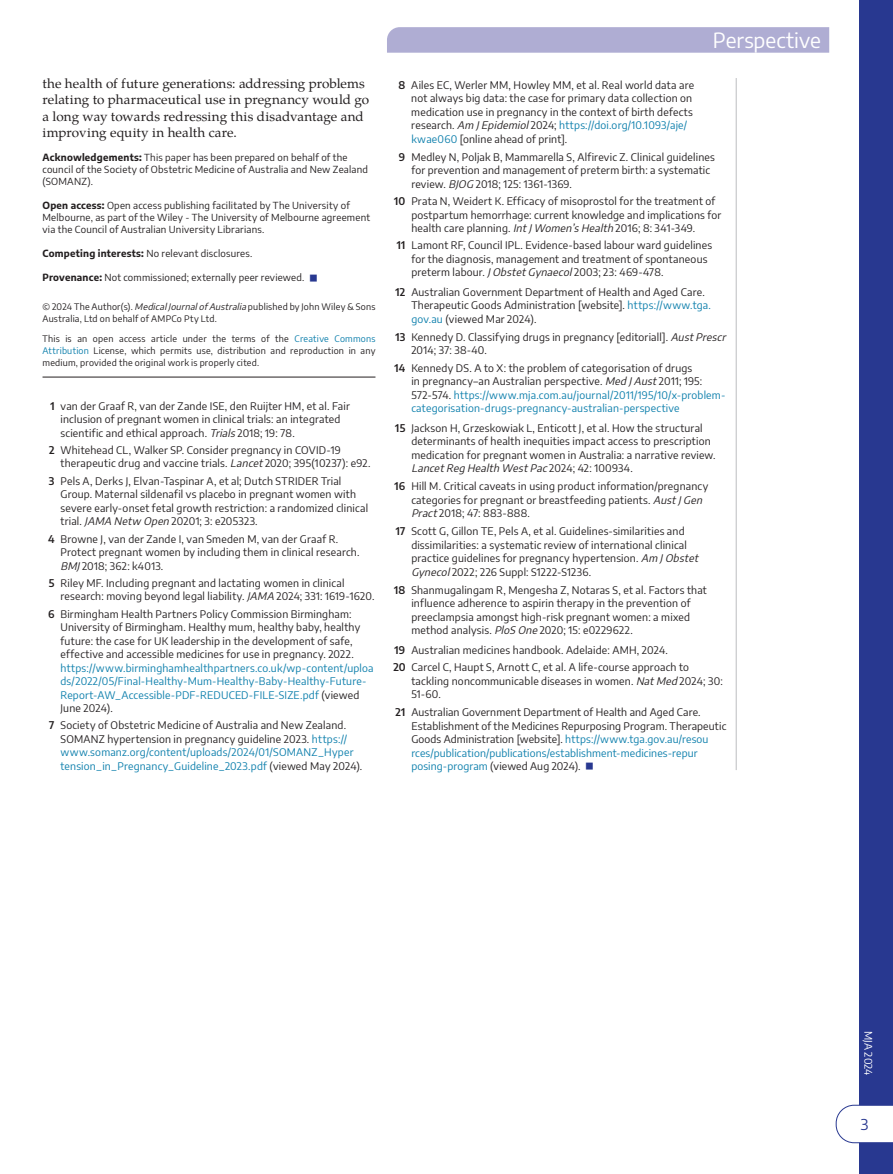
<style>
.page{position:relative;width:893px;height:1174px;background:#fff}
.page>*{position:absolute;margin:0;border:0;box-sizing:border-box;transform-origin:0 0}
.t1{font:21px "Encode Sans";color:#fff}
.t2{font:15px "Encode Sans";color:#283890}
.t3{font:13.5px/16.5px "Te X Gyre Pagella";letter-spacing:.005em;color:#231f20}
.t4{font:10.5px/13.5px "Encode Sans";letter-spacing:.02em;color:#231f20}
.t5{font:10.5px/13.5px "Encode Sans";letter-spacing:.02em;color:#0d7fac}
.t6{font:10.5px "Encode Sans";letter-spacing:-.005em;color:#fff}
.t7{font:9.75px/12px "Encode Sans";letter-spacing:.025em;color:#231f20}
.t8{font:9px/12px "Encode Sans";letter-spacing:.025em;color:#231f20}
.s1{font-weight:700}
.s2{font-family:"Arial Unicode MS";font-size:15.75px;color:#283890}
.s3{font-style:italic}
.s4{color:#0d7fac}
.s5{font-weight:600}
.s6{color:#231f20}
.s7{font-weight:600;color:#231f20}
.s8{font-style:italic;color:#231f20}
</style>
<div class="page">
<div style="left:859px;top:0;width:34px;height:1174px;background:#283890"></div>
<div style="left:836px;top:1105px;width:57px;height:37px;background:#fff"></div>
<svg style="left:387px;top:27px;width:442px;height:26px;background:#b0aed3"></svg>
<hr style="left:43px;top:377px;width:332px;height:1px;background:#231f20">
<hr style="left:736px;top:78px;width:1px;height:692px;background:#bcbdc0">
<p class="t3" style="left:43px;top:74px;width:328px">the health of future generations: addressing problems relating to pharmaceutical use in pregnancy would go a long way towards redressing this disadvantage and improving equity in health care.</p>
<p class="t7" style="left:43px;top:151px;width:327px"><span class="s1">Acknowledgements:</span> This paper has been prepared on behalf of the council of the Society of Obstetric Medicine of Australia and New Zealand (SOMANZ).</p>
<p class="t7" style="left:43px;top:199px;width:329px"><span class="s1">Open access:</span> Open access publishing facilitated by The University of<br>Melbourne, as part of the Wiley - The University of Melbourne agreement via the Council of Australian University Librarians.</p>
<p class="t7" style="left:43px;top:247px;width:211px"><span class="s1">Competing interests:</span> No relevant disclosures.</p>
<p class="t7" style="left:43px;top:271px;width:277px"><span class="s1">Provenance:</span> Not commissioned; externally peer reviewed. <span class="s2">■</span></p>
<p class="t8" style="left:43px;top:300px;width:334px">© 2024 The Author(s). <span class="s3">MedicalJournalofAustralia</span> published by John Wiley &amp; Sons<br>Australia, Ltd on behalf of AMPCo Pty Ltd.</p>
<p class="t8" style="left:43px;top:332px;width:334px;text-align:justify">This is an open access article under the terms of the <span class="s4">Creative Commons Attribution</span> License, which permits use, distribution and reproduction in any medium, provided the original work is properly cited.</p>
<p class="t4" style="left:61px;top:398px;width:291px;text-indent:-10px"><span class="s5">1</span> van der Graaf R, van der Zande ISE, den Ruijter HM, et al. Fair inclusion of pregnant women in clinical trials: an integrated scientific and ethical approach. <span class="s3">Trials</span>2018; 19: 78.</p>
<p class="t4" style="left:61px;top:443px;width:311px;text-indent:-11px"><span class="s5">2</span> Whitehead CL, Walker SP. Consider pregnancy in COVID-19 therapeutic drug and vaccine trials. <span class="s3">Lancet</span>2020; 395(10237): e92.</p>
<p class="t4" style="left:61px;top:473px;width:309px;text-indent:-12px"><span class="s5">3</span> Pels A, Derks J, Elvan-Taspinar A, et al; Dutch STRIDER Trial Group. Maternal sildenafil vs placebo in pregnant women with severe early-onset fetal growth restriction: a randomized clinical trial. <span class="s3">JAMA Netw Open</span> 20201; 3: e205323.</p>
<p class="t4" style="left:61px;top:531px;width:301px;text-indent:-13px"><span class="s5">4</span> Browne J, van der Zande I, van Smeden M, van der Graaf R.<br>Protect pregnant women by including them in clinical research.<br><span class="s3">BMJ</span> 2018; 362: k4013.</p>
<p class="t4" style="left:61px;top:575px;width:315px;text-indent:-12px"><span class="s5">5</span> Riley MF. Including pregnant and lactating women in clinical research: moving beyond legal liability. <span class="s3">JAMA</span> 2024; 331: 1619-1620.</p>
<p class="t4" style="left:61px;top:606px;width:301px;text-indent:-12px"><span class="s5">6</span> Birmingham Health Partners Policy Commission Birmingham:<br>University of Birmingham. Healthy mum, healthy baby, healthy future: the case for UK leadership in the development of safe, effective and accessible medicines for use in pregnancy. 2022.</p>
<p class="t5" style="left:61px;top:660px;width:315px">https://www.birminghamhealthpartners.co.uk/wp-content/uploa ds/2022/05/Final-Healthy-Mum-Healthy-Baby-Healthy-Future-Report-AW_Accessible-PDF-REDUCED-FILE-SIZE.pdf <span class="s6">(viewed June 2024).</span></p>
<p class="t4" style="left:61px;top:718px;width:303px;text-indent:-11px"><span class="s5">7</span> Society of Obstetric Medicine of Australia and New Zealand.<br>SOMANZ hypertension in pregnancy guideline 2023. <span class="s4">https:// www.somanz.org/content/uploads/2024/01/SOMANZ_Hyper tension_in_Pregnancy_Guideline_2023.pdf</span> (viewed May 2024).</p>
<h1 class="t1" style="left:713px;top:25px;width:109px">Perspective</h1>
<p class="t4" style="left:411px;top:78px;width:284px;text-indent:-13px"><span class="s5">8</span> Ailes EC, Werler MM, Howley MM, et al. Real world data are not always big data: the case for primary data collection on medication use in pregnancy in the context of birth defects research. <span class="s3">Am J Epidemiol</span>2024; <span class="s4">https://doi.org/10.1093/aje/ kwae060</span> [online ahead of print].</p>
<p class="t4" style="left:411px;top:150px;width:305px;text-indent:-12px"><span class="s5">9</span> Medley N, Poljak B, Mammarella S, Alfirevic Z. Clinical guidelines for prevention and management of preterm birth: a systematic review. <span class="s3">BJOG</span> 2018; 125: 1361-1369.</p>
<p class="t4" style="left:411px;top:194px;width:311px;text-indent:-17px"><span class="s5">10</span> Prata N, Weidert K. Efficacy of misoprostol for the treatment of postpartum hemorrhage: current knowledge and implications for health care planning. <span class="s3">IntJ Women’sHealth</span> 2016; 8: 341-349.</p>
<p class="t4" style="left:411px;top:238px;width:302px;text-indent:-15px"><span class="s5">11</span> Lamont RF, Council IPL. Evidence-based labour ward guidelines for the diagnosis, management and treatment of spontaneous preterm labour. <span class="s3">J ObstetGynaecol</span>2003; 23: 469-478.</p>
<p class="t4" style="left:411px;top:285px;width:301px;text-indent:-16px"><span class="s5">12</span> Australian Government Department of Health and Aged Care.<br>Therapeutic Goods Administration [website]. <span class="s4">https://www.tga. gov.au</span> (viewed Mar 2024).</p>
<p class="t4" style="left:411px;top:330px;width:319px;text-indent:-16px"><span class="s5">13</span> Kennedy D. Classifying drugs in pregnancy [editoriall]. <span class="s3">AustPrescr<br></span>2014; 37: 38-40.</p>
<p class="t5" style="left:411px;top:360px;width:316px;text-indent:-17px"><span class="s7">14</span> <span class="s6">Kennedy DS. A to X: the problem of categorisation of drugs<br>in pregnancy–an Australian perspective.</span> <span class="s8">Med J Aust</span><span class="s6">2011; 195:<br>572-574.</span> https://www.mja.com.au/journal/2011/195/10/x-problem&shy;categorisation-drugs-pregnancy-australian-perspective</p>
<p class="t4" style="left:411px;top:420px;width:306px;text-indent:-16px"><span class="s5">15</span> Jackson H, Grzeskowiak L, Enticott J, et al. How the structural determinants of health inequities impact access to prescription medication for pregnant women in Australia: a narrative review.<br><span class="s3">LancetReg Health WestPac</span>2 0 2 4 ; 4 2 : 1 0 0 9 3 4 .</p>
<p class="t4" style="left:411px;top:479px;width:298px;text-indent:-17px"><span class="s5">16</span> Hill M. Critical caveats in using product information/pregnancy categories for pregnant or breastfeeding patients. <span class="s3">AustJ Gen<br>Pract</span>2018; 47: 883-888.</p>
<p class="t4" style="left:411px;top:524px;width:291px;text-indent:-16px"><span class="s5">17</span> Scott G, Gillon TE, Pels A, et al. Guidelines-similarities and dissimilarities: a systematic review of international clinical practice guidelines for pregnancy hypertension. <span class="s3">Am J Obstet Gynecol</span>2022; 226 Suppl: S1222-S1236.</p>
<p class="t4" style="left:411px;top:582px;width:297px;text-indent:-17px"><span class="s5">18</span> Shanmugalingam R, Mengesha Z, Notaras S, et al. Factors that influence adherence to aspirin therapy in the prevention of preeclampsia amongst high-risk pregnant women: a mixed method analysis. <span class="s3">PloS One</span> 2020; 15: e0229622.</p>
<p class="t4" style="left:393px;top:641px;width:297px;line-height:17.2px"><span class="s5">19</span> Australian medicines handbook. Adelaide: AMH, 2024.<br><span class="s5">20</span> Carcel C, Haupt S, Arnott C, et al. A life-course approach to</p>
<p class="t4" style="left:411px;top:673px;width:313px">tackling noncommunicable diseases in women. <span class="s3">NatMed</span> 2024; 30:<br>51-60.</p>
<p class="t4" style="left:411px;top:705px;width:316px;text-indent:-16px"><span class="s5">21</span> Australian Government Department of Health and Aged Care.<br>Establishment of the Medicines Repurposing Program. Therapeutic Goods Administration [website]. <span class="s4">https://www.tga.gov.au/resou rces/publication/publications/establishment-medicines-repur posing-program</span> (viewed Aug 2024). <span class="s2">■</span></p>
<p class="t6" style="left:876px;top:1031px;width:46px;rotate:90deg">MJA 2024</p>
<h2 class="t2" style="left:861px;top:1113px;width:9px">3</h2>
</div>
